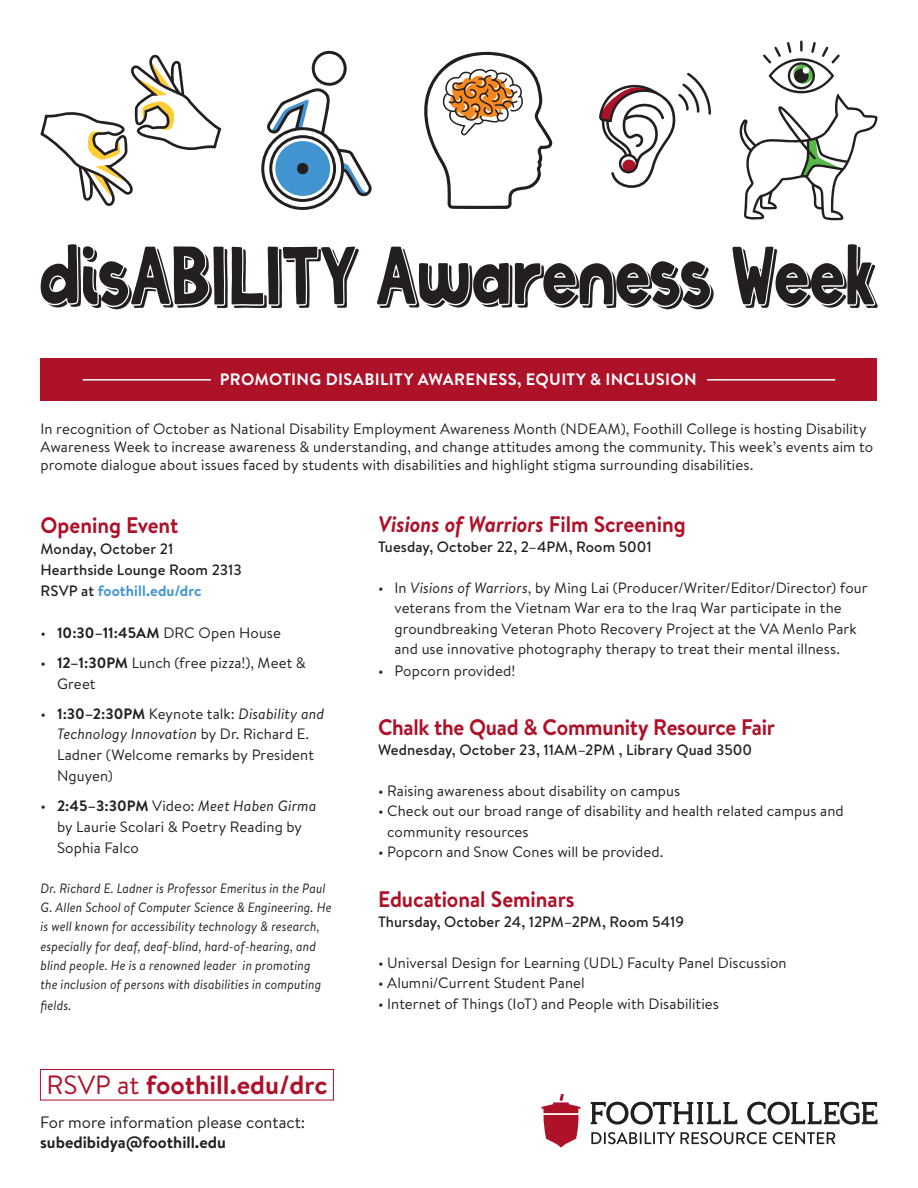
<style>
.page{position:relative;width:918px;height:1188px;background:#fff}
.page>*{position:absolute;margin:0;border:0;box-sizing:border-box;transform-origin:0 0}
.t1{font:76.8px "Blue Berry Shadow";letter-spacing:-.05em;color:#231f20;scale:.84 1}
.t2{font:700 26.4px "Brandon Text";color:#ae1229}
.t3{font:700 22.5px "Brandon Text";letter-spacing:-.01em;color:#ae1229;scale:.94 1}
.t4{font:italic 700 22.5px "Brandon Text";color:#ae1229;scale:.94 1}
.t5{font:700 16.5px "Brandon Text";letter-spacing:.025em;color:#fff}
.t6{font:16.5px "Brandon Text";color:#231f20}
.t7{font:700 16.5px "Brandon Text";color:#231f20}
.t8{font:15px/21px "Brandon Text";letter-spacing:.005em;color:#231f20}
.t9{font:500 15px "Brandon Text";letter-spacing:.005em;color:#231f20}
.t10{font:700 15px "Brandon Text";letter-spacing:.005em;color:#4194d0}
.t11{font:italic 13.5px/19.2px "Brandon Text";letter-spacing:.01em;color:#231f20;scale:.94 1}
.s1{font-weight:500;color:#231f20}
.s2{font-weight:700}
.s3{font-style:italic}
.s4{font-weight:400}
.s5{font-style:normal}
</style>
<div class="page">
<div style="left:40px;top:1069px;width:294px;height:31px;border:1px solid #ae1229"></div>
<svg style="left:541px;top:1094px;width:39px;height:54px"></svg>
<svg style="left:747px;top:1102px;width:131px;height:23px"></svg>
<svg style="left:591px;top:1102px;width:146px;height:23px"></svg>
<svg style="left:591px;top:1132px;width:176px;height:12px"></svg>
<svg style="left:773px;top:1132px;width:62px;height:12px"></svg>
<div style="left:40px;top:359px;width:838px;height:42px;background:#ae1229"></div>
<hr style="left:83px;top:379px;width:128px;height:2px;background:#fff">
<hr style="left:707px;top:379px;width:128px;height:2px;background:#fff">
<svg style="left:40px;top:54px;width:181px;height:152px"></svg>
<svg style="left:261px;top:51px;width:111px;height:159px"></svg>
<svg style="left:424px;top:51px;width:129px;height:158px"></svg>
<svg style="left:599px;top:72px;width:112px;height:116px"></svg>
<svg style="left:739px;top:41px;width:139px;height:180px"></svg>
<p class="t1" style="left:39px;top:240px;width:1001px">disABILITY Awareness Week</p>
<p class="t5" style="left:220px;top:368px;width:478px">PROMOTING DISABILITY AWARENESS, EQUITY &amp; INCLUSION</p>
<p class="t8" style="left:40px;top:419px;width:834px;line-height:18px">In recognition of October as National Disability Employment Awareness Month (NDEAM), Foothill College is hosting Disability<br>Awareness Week to increase awareness &amp; understanding, and change attitudes among the community. This week’s events aim to promote dialogue about issues faced by students with disabilities and highlight stigma surrounding disabilities.</p>
<p class="t3" style="left:40px;top:510px;width:148px">Opening Event</p>
<p class="t9" style="left:40px;top:538px;width:135px">Monday, October 21</p>
<p class="t9" style="left:40px;top:559px;width:203px">Hearthside Lounge Room 2313</p>
<p class="t10" style="left:40px;top:580px;width:163px"><span class="s1">RSVP at</span> foothill.edu/drc</p>
<p class="t8" style="left:40px;top:622px;width:242px">• <span class="s2">10:30–11:45AM</span> DRC Open House</p>
<p class="t8" style="left:57px;top:651px;width:250px;text-indent:-16px">• <span class="s2">12–1:30PM</span> Lunch (free pizza!), Meet &amp;<br>Greet</p>
<p class="t8" style="left:57px;top:702px;width:269px;text-indent:-16px">• <span class="s2">1:30–2:30PM</span> Keynote talk: <span class="s3">Disability and<br>Technology Innovation</span> by Dr. Richard E.<br>Ladner (Welcome remarks by President<br>Nguyen)</p>
<p class="t8" style="left:57px;top:795px;width:261px;text-indent:-16px">• <span class="s2">2:45–3:30PM</span> Video: <span class="s3">Meet Haben Girma </span>by Laurie Scolari &amp; Poetry Reading by<br>Sophia Falco</p>
<p class="t11" style="left:40px;top:878px;width:311px">Dr. Richard E. Ladner is Professor Emeritus in the Paul G. Allen School of Computer Science &amp; Engineering. He is well known for accessibility technology &amp; research, especially for deaf, deaf-blind, hard-of-hearing, and blind people. He is a renowned leader in promoting<br>the inclusion of persons with disabilities in computing</p>
<p class="t11" style="left:40px;top:995px;width:34px">fields.</p>
<p class="t2" style="left:46px;top:1066px;width:282px"><span class="s4">RSVP at</span> foothill.edu/drc</p>
<p class="t6" style="left:40px;top:1111px;width:267px">For more information please contact:</p>
<p class="t7" style="left:40px;top:1130px;width:187px">subedibidya@foothill.edu</p>
<p class="t4" style="left:378px;top:508px;width:329px">Visions of Warriors <span class="s5">Film Screening</span></p>
<p class="t9" style="left:378px;top:537px;width:275px">Tuesday, October 22, 2–4PM, Room 5001</p>
<p class="t8" style="left:394px;top:577px;width:475px;line-height:20.4px;text-indent:-16px">• In <span class="s3">Visions of Warriors</span>, by Ming Lai (Producer/Writer/Editor/Director) four veterans from the Vietnam War era to the Iraq War participate in the groundbreaking Veteran Photo Recovery Project at the VA Menlo Park and use innovative photography therapy to treat their mental illness.</p>
<p class="t8" style="left:378px;top:660px;width:139px">• Popcorn provided!</p>
<p class="t3" style="left:378px;top:712px;width:424px">Chalk the Quad &amp; Community Resource Fair</p>
<p class="t9" style="left:378px;top:740px;width:376px">Wednesday, October 23, 11AM–2PM , Library Quad 3500</p>
<p class="t8" style="left:378px;top:780px;width:304px">• Raising awareness about disability on campus</p>
<p class="t8" style="left:387px;top:801px;width:458px;line-height:20.4px;text-indent:-9px">• Check out our broad range of disability and health related campus and community resources</p>
<p class="t8" style="left:378px;top:841px;width:287px">• Popcorn and Snow Cones will be provided.</p>
<p class="t3" style="left:378px;top:883px;width:211px">Educational Seminars</p>
<p class="t9" style="left:378px;top:912px;width:308px">Thursday, October 24, 12PM–2PM, Room 5419</p>
<p class="t8" style="left:378px;top:952px;width:410px">• Universal Design for Learning (UDL) Faculty Panel Discussion</p>
<p class="t8" style="left:378px;top:972px;width:208px">• Alumni/Current Student Panel</p>
<p class="t8" style="left:378px;top:993px;width:342px">• Internet of Things (IoT) and People with Disabilities</p>
</div>
